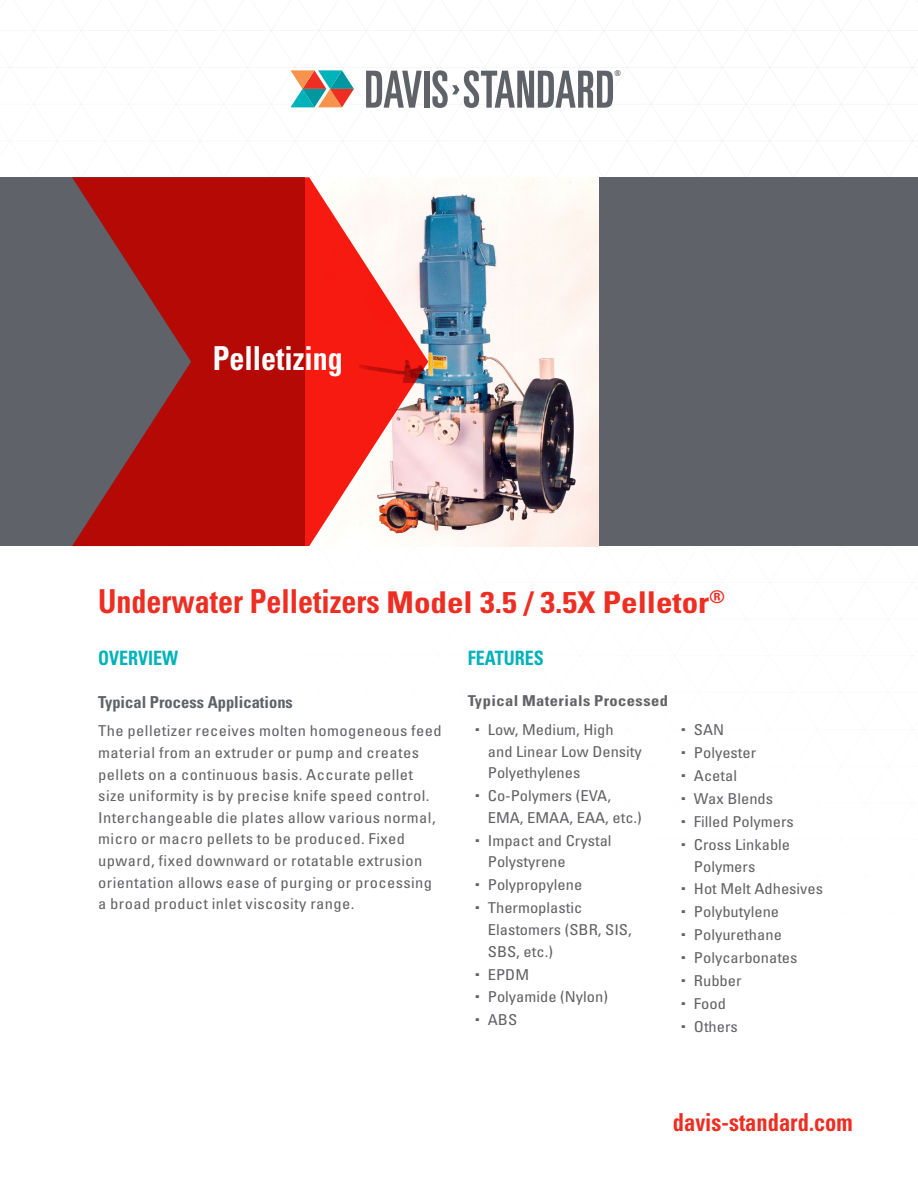
<style>
.page{position:relative;width:918px;height:1188px;background:#fff}
.page>*{position:absolute;margin:0;border:0;box-sizing:border-box;transform-origin:0 0}
.category_intro{font:700 condensed 33px "Univers";color:#ee2e22;scale:.91 1}
.t1{font:700 condensed 33px "Univers";color:#fff;scale:.91 1}
.t2{font:700 condensed 24.75px "Univers";color:#ee2e22;scale:.91 1}
.t3{font:700 condensed 19.8px "Univers";color:#00b2b9;scale:.91 1}
.t4{font:700 condensed 16.5px "Univers";color:#5f6369}
.t5{font:condensed 15px/21.6px "Univers";letter-spacing:.025em;color:#636366;scale:1.1 1}
.t6{font:condensed 15px/21.6px "Univers";color:#636366;scale:1.1 1}
.t7{font:700 condensed 15px "Univers";letter-spacing:.025em;color:#636366;scale:1.1 1}
.t8{font:700 condensed 7.95px "Univers";color:#5f6369}
.s1{font-size:30px}
</style>
<div class="page">
<div style="left:0;top:177px;width:918px;height:369px;background:#5f6369"></div>
<svg style="left:291px;top:70px;width:63px;height:37px"></svg>
<svg style="left:366px;top:71px;width:56px;height:37px"></svg>
<div style="left:424px;top:71px;width:5px;height:37px;background:#5f6369"></div>
<svg style="left:432px;top:70px;width:181px;height:38px"></svg>
<img style="left:428px;top:177px;width:171px;height:369px">
<svg style="left:72px;top:177px;width:356px;height:369px"></svg>
<p class="t1" style="left:213px;top:338px;width:144px">Pelletizing</p>
<p class="t8" style="left:614px;top:69px;width:8px">®</p>
<p class="category_intro" style="left:98px;top:581px;width:690px">Underwater Pelletizers <span class="s1">Model 3.5 / 3.5X Pelletor</span><sup>®</sup></p>
<p class="t3" style="left:98px;top:646px;width:89px">OVERVIEW</p>
<p class="t4" style="left:98px;top:692px;width:196px">Typical Process Applications</p>
<p class="t5" style="left:98px;top:720px;width:314px">The pelletizer receives molten homogeneous feed material from an extruder or pump and creates pellets on a continuous basis. Accurate pellet size uniformity is by precise knife speed control.<br>Interchangeable die plates allow various normal, micro or macro pellets to be produced. Fixed upward, fixed downward or rotatable extrusion orientation allows ease of purging or processing a broad product inlet viscosity range.</p>
<p class="t6" style="left:488px;top:719px;width:141px">Low, Medium, High and Linear Low Density<br>Polyethylenes</p>
<p class="t3" style="left:468px;top:646px;width:85px">FEATURES</p>
<p class="t7" style="left:468px;top:692px;width:184px">Typical Materials Processed</p>
<p class="t5" style="left:694px;top:719px;width:29px">SAN</p>
<p class="t6" style="left:694px;top:742px;width:58px">Polyester</p>
<p class="t5" style="left:694px;top:765px;width:41px">Acetal</p>
<p class="t6" style="left:694px;top:788px;width:74px">Wax Blends</p>
<p class="t6" style="left:694px;top:811px;width:92px">Filled Polymers</p>
<p class="t6" style="left:694px;top:834px;width:89px">Cross Linkable<br>Polymers</p>
<p class="t6" style="left:694px;top:878px;width:119px">Hot Melt Adhesives</p>
<p class="t6" style="left:694px;top:901px;width:79px">Polybutylene</p>
<p class="t6" style="left:694px;top:924px;width:81px">Polyurethane</p>
<p class="t6" style="left:694px;top:947px;width:96px">Polycarbonates</p>
<p class="t5" style="left:694px;top:970px;width:45px">Rubber</p>
<p class="t5" style="left:694px;top:993px;width:31px">Food</p>
<p class="t5" style="left:694px;top:1016px;width:41px">Others</p>
<p class="t6" style="left:488px;top:785px;width:141px">Co-Polymers (EVA,<br>EMA, EMAA, EAA, etc.)</p>
<p class="t6" style="left:488px;top:830px;width:114px">Impact and Crystal<br>Polystyrene</p>
<p class="t6" style="left:488px;top:874px;width:87px">Polypropylene</p>
<p class="t6" style="left:488px;top:897px;width:132px">Thermoplastic<br>Elastomers (SBR, SIS,<br>SBS, etc.)</p>
<p class="t5" style="left:488px;top:963px;width:39px">EPDM</p>
<p class="t6" style="left:488px;top:986px;width:111px">Polyamide (Nylon)</p>
<p class="t5" style="left:488px;top:1009px;width:28px">ABS</p>
<p class="t2" style="left:673px;top:1107px;width:199px">davis-standard.com</p>
</div>
